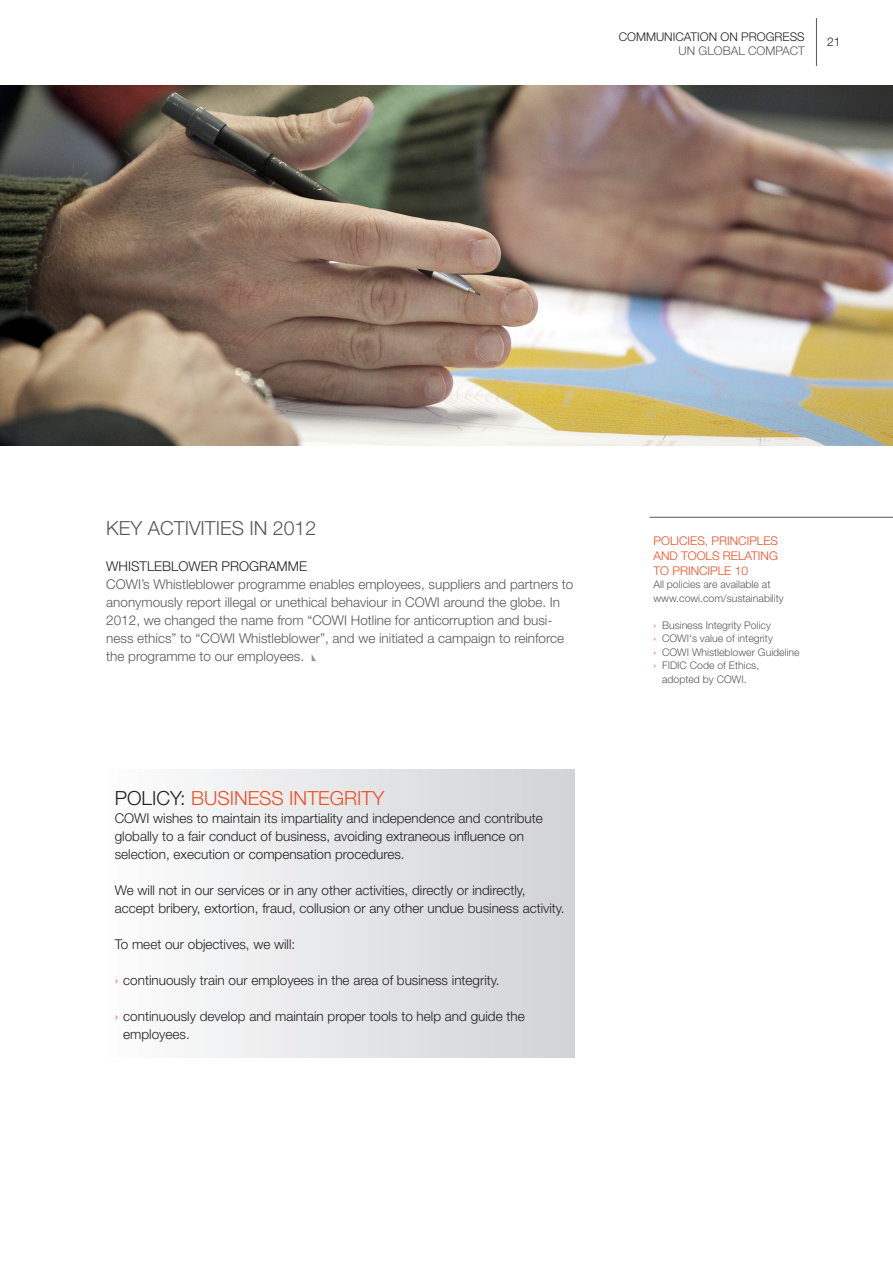
<style>
.page{position:relative;width:893px;height:1263px;background:#fff}
.page>*{position:absolute;margin:0;border:0;box-sizing:border-box;transform-origin:0 0}
.Headline_2{font:300 19.5px "Helvetica Neue";color:#f04d22}
.Headline_2-2{font:300 19.5px "Helvetica Neue";color:#57585a}
.Body_text_space_afte{font:300 13.5px/18px "Helvetica Neue";color:#231f20}
.Body_text{font:300 13.5px/18px "Helvetica Neue";color:#57585a}
.Body_text-2{font:300 13.5px/18px "Helvetica Neue";color:#231f20}
.Paragraph_heading{font:300 13.5px "Helvetica Neue";color:#231f20}
.Caption_head_orange{font:300 12px/15px "Helvetica Neue";color:#f04d22;text-align:justify}
.t1{font:300 12px "Helvetica Neue";color:#231f20}
.t2{font:300 12px "Helvetica Neue";color:#57585a}
.t3{font:300 10.5px/13.5px "Helvetica Neue";color:#57585a;text-align:center}
.s1{color:#231f20}
.s2{color:#f04d22}
</style>
<div class="page">
<hr style="left:816px;top:18px;width:1px;height:48px;background:#57585a">
<img style="left:0;top:85px;width:893px;height:360px">
<hr style="left:649px;top:517px;width:244px;height:1px;background:#57585a">
<div style="left:106px;top:769px;width:468px;height:288px;background:linear-gradient(to right,#fdfdfd,#d1d3d5)"></div>
<svg style="left:312px;top:655px;width:4px;height:6px"></svg>
<p class="t1" style="left:619px;top:30px;width:188px">COMMUNICATION ON PROGRESS</p>
<p class="t2" style="left:678px;top:43px;width:128px">UN GLOBAL COMPACT</p>
<p class="t1" style="left:827px;top:34px;width:15px">21</p>
<p class="Headline_2-2" style="left:106px;top:516px;width:211px">KEY ACTIVITIES IN 2012</p>
<p class="Paragraph_heading" style="left:106px;top:558px;width:202px">WHISTLEBLOWER PROGRAMME</p>
<p class="Body_text" style="left:106px;top:575px;width:469px">COWI’s Whistleblower programme enables employees, suppliers and partners to anonymously report illegal or unethical behaviour in COWI around the globe. In 2012, we changed the name from “COWI Hotline for anticorruption and busi&shy;ness ethics” to “COWI Whistleblower”, and we initiated a campaign to reinforce the programme to our employees.</p>
<p class="Headline_2" style="left:115px;top:786px;width:271px"><span class="s1">POLICY:</span> BUSINESS INTEGRITY</p>
<p class="Body_text_space_afte" style="left:115px;top:809px;width:430px">COWI wishes to maintain its impartiality and independence and contribute globally to a fair conduct of business, avoiding extraneous influence on selection, execution or compensation procedures.</p>
<p class="Body_text-2" style="left:115px;top:881px;width:451px">We will not in our services or in any other activities, directly or indirectly, accept bribery, extortion, fraud, collusion or any other undue business activity.</p>
<p class="Body_text-2" style="left:115px;top:935px;width:182px">To meet our objectives, we will:</p>
<p class="Body_text_space_afte" style="left:115px;top:971px;width:386px"><span class="s2">›</span> continuously train our employees in the area of business integrity.</p>
<p class="Body_text_space_afte" style="left:123px;top:1007px;width:403px;text-indent:-9px"><span class="s2">›</span> continuously develop and maintain proper tools to help and guide the employees.</p>
<p class="Caption_head_orange" style="left:653px;top:532px;width:126px">POLICIES, PRINCIPLES AND TOOLS RELATING TO PRINCIPLE 10</p>
<p class="t3" style="left:653px;top:577px;width:118px">All policies are available at</p>
<p class="t3" style="left:653px;top:591px;width:132px">www.cowi.com/sustainability</p>
<p class="t3" style="left:653px;top:618px;width:119px"><span class="s2">›</span> Business Integrity Policy</p>
<p class="t3" style="left:653px;top:631px;width:121px"><span class="s2">›</span> COWI‘s value of integrity</p>
<p class="t3" style="left:653px;top:645px;width:148px"><span class="s2">›</span> COWI Whistleblower Guideline</p>
<p class="t3" style="left:653px;top:658px;width:107px"><span class="s2">›</span> FIDIC Code of Ethics, adopted by COWI.</p>
</div>
